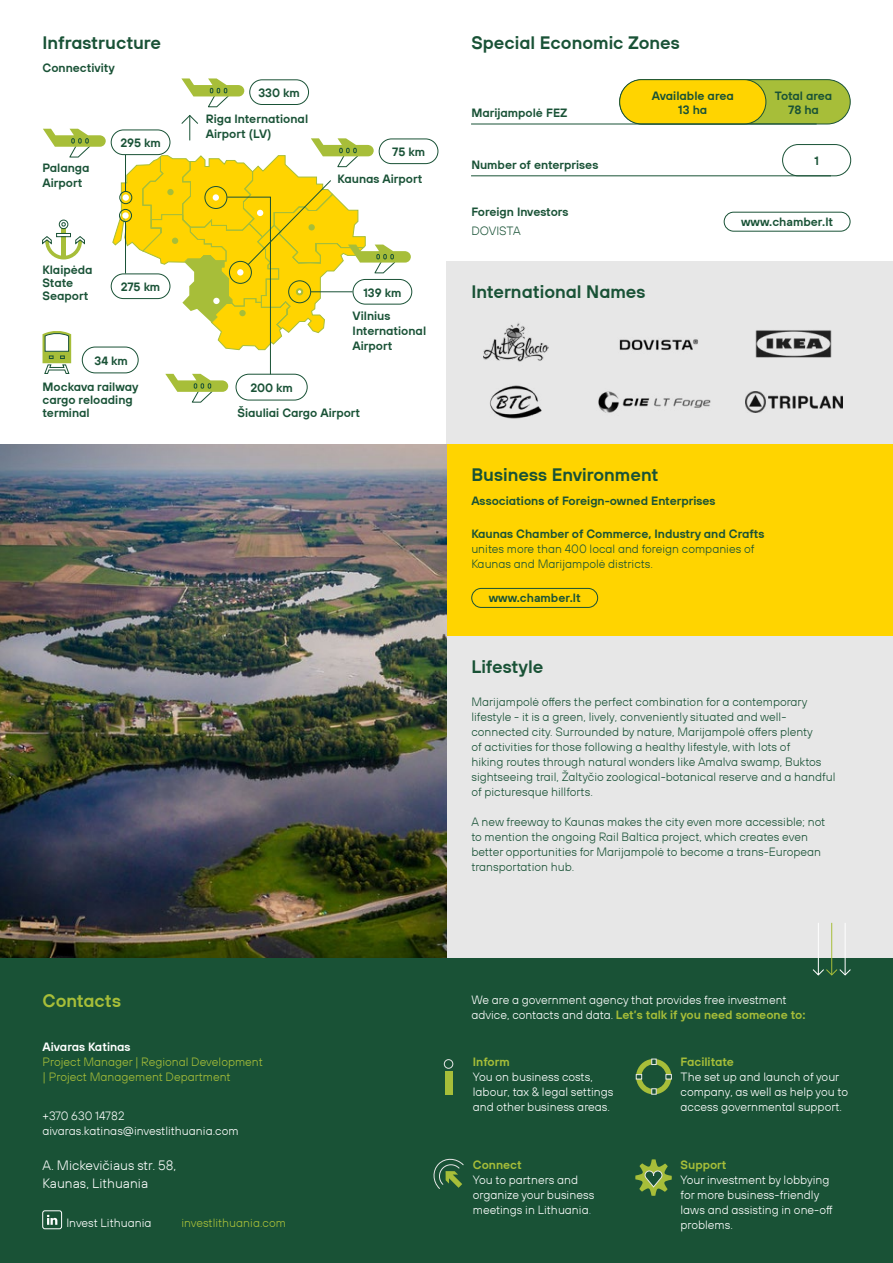
<style>
.page{position:relative;width:893px;height:1263px;background:#fff}
.page>*{position:absolute;margin:0;border:0;box-sizing:border-box;transform-origin:0 0}
.t1{font:600 18px "TT Hoves";color:#195236}
.t2{font:600 18px "TT Hoves";color:#a7be39}
.t3{font:300 13.5px/18px "TT Hoves";color:#fff}
.t4{font:300 12px/15px "TT Hoves";color:#195236}
.t5{font:300 12px/15px "TT Hoves";color:#fff}
.t6{font:600 12px/12.8px "TT Hoves";color:#195236}
.t7{font:300 12px/15px "TT Hoves";color:#a7be39}
.t8{font:600 12px "TT Hoves";color:#a7be39}
.t9{font:600 12px "TT Hoves";color:#fff}
.t10{font:600 12px/13.8px "TT Hoves";letter-spacing:-.02em;color:#195236;text-align:center}
.s1{font-weight:600;color:#a7be39}
.s2{color:#a4cde1}
</style>
<div class="page">
<div style="left:446px;top:261px;width:447px;height:183px;background:#e7e7e7"></div>
<div style="left:446px;top:636px;width:447px;height:322px;background:#e7e7e7"></div>
<div style="left:446px;top:444px;width:447px;height:192px;background:#ffd400"></div>
<div style="left:111px;top:130px;width:59px;height:25px;border:1px solid #195236;border-radius:12px"></div>
<div style="left:379px;top:139px;width:59px;height:25px;border:1px solid #195236;border-radius:12px"></div>
<div style="left:249px;top:79px;width:60px;height:26px;border:1px solid #195236;border-radius:12px"></div>
<div style="left:353px;top:279px;width:59px;height:25px;border:1px solid #195236;border-radius:12px"></div>
<div style="left:82px;top:347px;width:57px;height:26px;border:1px solid #195236;border-radius:13px"></div>
<svg style="left:181px;top:78px;width:64px;height:30px"></svg>
<svg style="left:43px;top:129px;width:63px;height:29px"></svg>
<svg style="left:42px;top:219px;width:43px;height:40px"></svg>
<div style="left:111px;top:273px;width:59px;height:26px;border:1px solid #195236;border-radius:12px"></div>
<svg style="left:112px;top:115px;width:299px;height:288px"></svg>
<svg style="left:43px;top:331px;width:28px;height:43px"></svg>
<div style="left:782px;top:144px;width:69px;height:32px;border:1px solid #195236;border-radius:16px"></div>
<svg style="left:619px;top:79px;width:232px;height:46px"></svg>
<div style="left:620px;top:80px;width:146px;height:44px;background:#ffd400;border-radius:22px"></div>
<div style="left:619px;top:79px;width:147px;height:45px;border:1px solid #195236;border-radius:22px"></div>
<hr style="left:471px;top:175px;width:360px;height:1px;background:#195236">
<hr style="left:471px;top:124px;width:346px;height:1px;background:#195236">
<img style="left:483px;top:323px;width:66px;height:39px">
<img style="left:619px;top:339px;width:80px;height:11px">
<img style="left:490px;top:385px;width:52px;height:34px">
<img style="left:598px;top:391px;width:113px;height:22px">
<img style="left:745px;top:391px;width:97px;height:21px">
<img style="left:755px;top:330px;width:77px;height:28px">
<img style="left:0;top:444px;width:446px;height:514px">
<div style="left:0;top:958px;width:893px;height:305px;background:#195236"></div>
<svg style="left:812px;top:922px;width:39px;height:54px"></svg>
<svg style="left:47px;top:1215px;width:10px;height:10px"></svg>
<div style="left:43px;top:1210px;width:19px;height:19px;border:1px solid #fff;border-radius:2px"></div>
<svg style="left:635px;top:1159px;width:37px;height:37px"></svg>
<svg style="left:636px;top:1059px;width:36px;height:35px"></svg>
<svg style="left:434px;top:1158px;width:29px;height:31px"></svg>
<div style="left:444px;top:1059px;width:9px;height:10px;border:1px solid #e7e7e7;border-radius:50%"></div>
<div style="left:445px;top:1071px;width:7px;height:23px;background:#a7be39"></div>
<div style="left:471px;top:588px;width:127px;height:20px;border:1px solid #195236;border-radius:10px"></div>
<div style="left:724px;top:212px;width:126px;height:20px;border:1px solid #195236;border-radius:10px"></div>
<h1 class="t1" style="left:43px;top:31px;width:120px">Infrastructure</h1>
<h1 class="t1" style="left:471px;top:31px;width:210px">Special Economic Zones</h1>
<p class="t6" style="left:43px;top:61px;width:74px">Connectivity</p>
<p class="t6" style="left:43px;top:160px;width:49px;line-height:15px">Palanga<br>Airport</p>
<p class="t6" style="left:120px;top:136px;width:42px">295 km</p>
<p class="t6" style="left:43px;top:263px;width:52px">Klaipėda<br>State<br>Seaport</p>
<p class="t6" style="left:121px;top:280px;width:41px">275 km</p>
<p class="t6" style="left:94px;top:354px;width:35px">34 km</p>
<p class="t6" style="left:43px;top:380px;width:97px">Mockava railway cargo reloading terminal</p>
<p class="t6" style="left:206px;top:80px;width:104px;line-height:26px;text-indent:52px">330 km<br>Riga International</p>
<p class="t6" style="left:206px;top:127px;width:67px">Airport (LV)</p>
<p class="t6" style="left:392px;top:145px;width:34px">75 km</p>
<p class="t6" style="left:338px;top:172px;width:86px">Kaunas Airport</p>
<p class="t6" style="left:250px;top:381px;width:44px">200 km</p>
<p class="t6" style="left:363px;top:286px;width:39px">139 km</p>
<p class="t6" style="left:353px;top:308px;width:75px;line-height:15px">Vilnius<br>International<br>Airport</p>
<p class="t6" style="left:237px;top:406px;width:124px">Šiauliai Cargo Airport</p>
<p class="t6" style="left:471px;top:106px;width:98px">Marijampolė FEZ</p>
<p class="t6" style="left:471px;top:158px;width:129px">Number of enterprises</p>
<p class="t6" style="left:471px;top:205px;width:99px">Foreign Investors</p>
<p class="t4" style="left:471px;top:223px;width:51px">DOVISTA</p>
<p class="t6" style="left:652px;top:88px;width:84px;line-height:13.6px;text-align:center">Available area<br>13 ha</p>
<p class="t10" style="left:775px;top:88px;width:59px">Total area<br>78 ha</p>
<p class="t6" style="left:814px;top:154px;width:6px">1</p>
<p class="t6" style="left:741px;top:215px;width:94px">www.chamber.lt</p>
<h1 class="t1" style="left:471px;top:280px;width:176px">International Names</h1>
<h1 class="t1" style="left:471px;top:463px;width:189px">Business Environment</h1>
<p class="t6" style="left:471px;top:494px;width:246px">Associations of Foreign-owned Enterprises</p>
<p class="t6" style="left:471px;top:527px;width:295px">Kaunas Chamber of Commerce, Industry and Crafts</p>
<p class="t4" style="left:471px;top:541px;width:285px">unites more than 400 local and foreign companies of<br>Kaunas and Marijampolė districts.</p>
<p class="t6" style="left:489px;top:591px;width:94px">www.chamber.lt</p>
<h1 class="t1" style="left:471px;top:655px;width:74px">Lifestyle</h1>
<p class="t4" style="left:471px;top:694px;width:366px">Marijampolė offers the perfect combination for a contemporary lifestyle - it is a green, lively, conveniently situated and well&shy;connected city. Surrounded by nature, Marijampolė offers plenty<br>of activities for those following a healthy lifestyle, with lots of<br>hiking routes through natural wonders like Amalva swamp, Buktos sightseeing trail, Žaltyčio zoological-botanical reserve and a handful of picturesque hillforts.</p>
<p class="t4" style="left:471px;top:814px;width:355px">A new freeway to Kaunas makes the city even more accessible; not to mention the ongoing Rail Baltica project, which creates even better opportunities for Marijampolė to become a trans-European transportation hub.</p>
<h1 class="t2" style="left:43px;top:988px;width:80px">Contacts</h1>
<p class="t9" style="left:43px;top:1039px;width:90px">Aivaras Katinas</p>
<p class="t7" style="left:43px;top:1054px;width:222px">Project Manager | Regional Development | Project Management Department</p>
<p class="t5" style="left:43px;top:1108px;width:198px">+370 630 14782 aivaras.katinas@investlithuania.com</p>
<p class="t3" style="left:43px;top:1156px;width:135px">A. Mickevičiaus str. 58,<br>Kaunas, Lithuania</p>
<p class="t5" style="left:66px;top:1215px;width:87px">Invest Lithuania</p>
<p class="t7" style="left:181px;top:1215px;width:106px">investlithuania.com</p>
<p class="t5" style="left:471px;top:992px;width:336px">We are a government agency that provides free investment advice, contacts and data. <span class="s1">Let’s talk if you need someone to:</span></p>
<p class="t8" style="left:473px;top:1053px;width:38px">Inform</p>
<p class="t5" style="left:473px;top:1069px;width:142px">You on business costs, labour, tax &amp; legal settings and other business areas.</p>
<p class="t8" style="left:473px;top:1156px;width:50px">Connect</p>
<p class="t5" style="left:473px;top:1172px;width:123px">You to partners and organize your business meetings in Lithuania<span class="s2">.</span></p>
<p class="t8" style="left:680px;top:1054px;width:55px">Facilitate</p>
<p class="t5" style="left:680px;top:1069px;width:169px">The set up and launch of your company, as well as help you to access governmental support.</p>
<p class="t8" style="left:680px;top:1156px;width:48px">Support</p>
<p class="t5" style="left:680px;top:1172px;width:154px">Your investment by lobbying for more business-friendly laws and assisting in one-off problems.</p>
</div>
